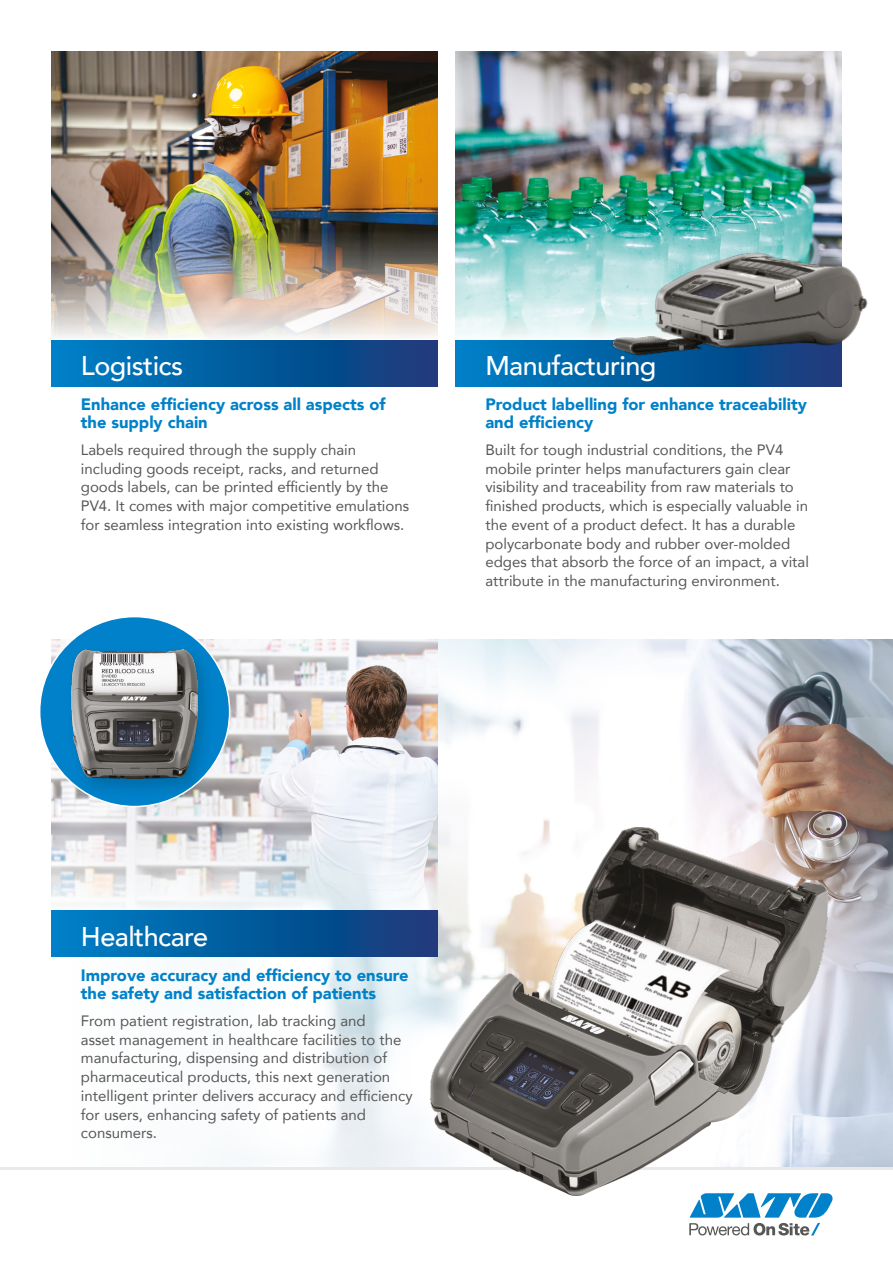
<style>
.page{position:relative;width:893px;height:1263px;background:#fff}
.page>*{position:absolute;margin:0;border:0;box-sizing:border-box;transform-origin:0 0}
.t1{font:500 27px "Avenir";letter-spacing:-.02em;color:#fff}
.t2{font:900 16.5px/18px "Avenir";color:#0081c9}
.t3{font:15px/18.8px "Avenir";color:#575756}
</style>
<div class="page">
<img style="left:51px;top:639px;width:842px;height:529px">
<img style="left:51px;top:639px;width:386px;height:271px">
<img style="left:51px;top:51px;width:386px;height:286px">
<div style="left:51px;top:340px;width:386px;height:47px;background:linear-gradient(to right,#0080c6,#133877)"></div>
<div style="left:51px;top:910px;width:386px;height:47px;background:linear-gradient(to right,#0080c6,#123876)"></div>
<div style="left:455px;top:340px;width:387px;height:47px;background:#0078be"></div>
<img style="left:455px;top:51px;width:387px;height:286px">
<hr style="left:0;top:1168px;width:893px;height:2px;background:#e9e9e9">
<img style="left:430px;top:827px;width:397px;height:369px">
<img style="left:549px;top:158px;width:319px;height:229px">
<svg style="left:689px;top:1223px;width:131px;height:12px"></svg>
<svg style="left:690px;top:1193px;width:143px;height:24px"></svg>
<div style="left:40px;top:617px;width:190px;height:189px;background:#0081c9;border-radius:50%"></div>
<div style="left:65px;top:646px;width:150px;height:152px;background:#000;opacity:.16"></div>
<img style="left:72px;top:649px;width:126px;height:130px">
<h1 class="t1" style="left:81px;top:342px;width:104px">Logistics</h1>
<p class="t2" style="left:81px;top:394px;width:306px">Enhance efficiency across all aspects of the supply chain</p>
<p class="t3" style="left:81px;top:440px;width:330px">Labels required through the supply chain including goods receipt, racks, and returned goods labels, can be printed efficiently by the PV4. It comes with major competitive emulations for seamless integration into existing workflows.</p>
<h1 class="t1" style="left:485px;top:342px;width:173px">Manufacturing</h1>
<p class="t2" style="left:485px;top:394px;width:323px">Product labelling for enhance traceability and efficiency</p>
<p class="t3" style="left:485px;top:440px;width:325px">Built for tough industrial conditions, the PV4 mobile printer helps manufacturers gain clear visibility and traceability from raw materials to finished products, which is especially valuable in the event of a product defect. It has a durable polycarbonate body and rubber over-molded edges that absorb the force of an impact, a vital attribute in the manufacturing environment.</p>
<h1 class="t1" style="left:81px;top:913px;width:129px">Healthcare</h1>
<p class="t2" style="left:81px;top:965px;width:329px">Improve accuracy and efficiency to ensure the safety and satisfaction of patients</p>
<p class="t3" style="left:81px;top:1011px;width:333px">From patient registration, lab tracking and<br>asset management in healthcare facilities to the manufacturing, dispensing and distribution of pharmaceutical products, this next generation intelligent printer delivers accuracy and efficiency for users, enhancing safety of patients and consumers.</p>
</div>
